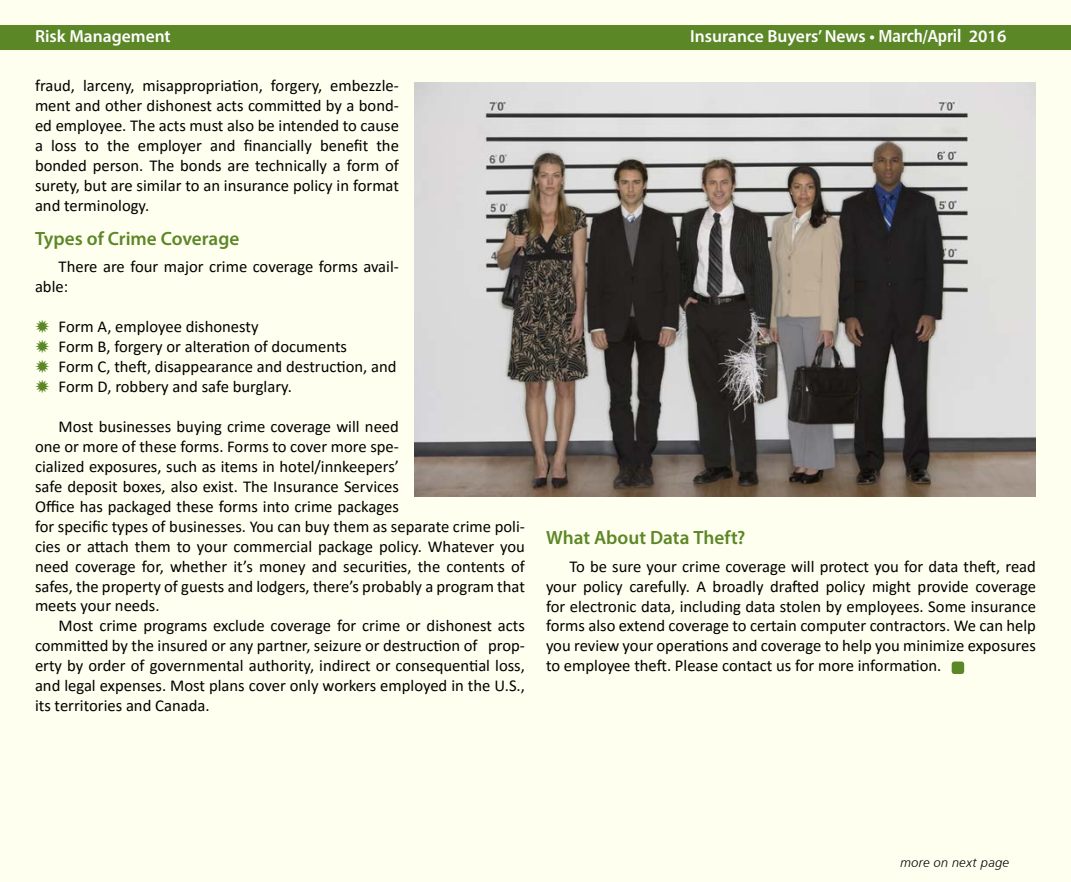
<style>
.page{position:relative;width:1071px;height:882px;background:#fff}
.page>*{position:absolute;margin:0;border:0;box-sizing:border-box;transform-origin:0 0}
.t1{font:600 19.25px "Myriad Pro";color:#5c8727}
.t2{font:600 17.5px "Myriad Pro";color:#fff}
.t3{font:16.62px/19.9px "Calibri";color:#000;text-align:justify}
.t4{font:13.12px "Humanist 777 BT Light Italic B";letter-spacing:.015em;color:#000}
.s1{font-family:"Humanist 777 BT Bold Condensed B";font-weight:400}
</style>
<div class="page">
<div style="left:1px;top:1px;width:1070px;height:881px;background:#fffff0"></div>
<div style="left:0;top:25px;width:1071px;height:24px;background:#5c8727"></div>
<div style="left:952px;top:662px;width:12px;height:12px;background:#5c8727;border-radius:3px"></div>
<img style="left:415px;top:82px;width:621px;height:415px">
<p class="t2" style="left:35px;top:25px;width:137px">Risk Management</p>
<p class="t2" style="left:690px;top:25px;width:318px">Insurance Buyers’ News • <span class="s1">March/April</span> 2016</p>
<p class="t3" style="left:35px;top:75px;width:365px">fraud, larceny, misappropriation, forgery, embezzle&shy;ment and other dishonest acts committed by a bond&shy;ed employee. The acts must also be intended to cause a loss to the employer and financially benefit the bonded person. The bonds are technically a form of surety, but are similar to an insurance policy in format and terminology.</p>
<p class="t1" style="left:35px;top:226px;width:206px">Types of Crime Coverage</p>
<p class="t3" style="left:35px;top:256px;width:365px;text-indent:24px">There are four major crime coverage forms avail&shy;able:</p>
<p class="t3" style="left:59px;top:316px;width:339px;text-align:left">Form A, employee dishonesty<br>Form B, forgery or alteration of documents<br>Form C, theft, disappearance and destruction, and Form D, robbery and safe burglary.</p>
<p class="t3" style="left:35px;top:416px;width:492px;text-align:left;text-indent:24px">Most businesses buying crime coverage will need<br>one or more of these forms. Forms to cover more spe-<br>cialized exposures, such as items in hotel/innkeepers’<br>safe deposit boxes, also exist. The Insurance Services<br>Office has packaged these forms into crime packages<br>for specific types of businesses. You can buy them as separate crime poli&shy;cies or attach them to your commercial package policy. Whatever you need coverage for, whether it’s money and securities, the contents of safes, the property of guests and lodgers, there’s probably a program that meets your needs.</p>
<p class="t3" style="left:35px;top:615px;width:492px;text-indent:24px">Most crime programs exclude coverage for crime or dishonest acts committed by the insured or any partner, seizure or destruction of prop&shy;erty by order of governmental authority, indirect or consequential loss, and legal expenses. Most plans cover only workers employed in the U.S., its territories and Canada.</p>
<p class="t1" style="left:546px;top:525px;width:201px">What About Data Theft?</p>
<p class="t3" style="left:546px;top:556px;width:492px;text-indent:24px">To be sure your crime coverage will protect you for data theft, read your policy carefully. A broadly drafted policy might provide coverage for electronic data, including data stolen by employees. Some insurance forms also extend coverage to certain computer contractors. We can help you review your operations and coverage to help you minimize exposures to employee theft. Please contact us for more information.</p>
<p class="t4" style="left:900px;top:855px;width:110px">more on next page</p>
</div>
